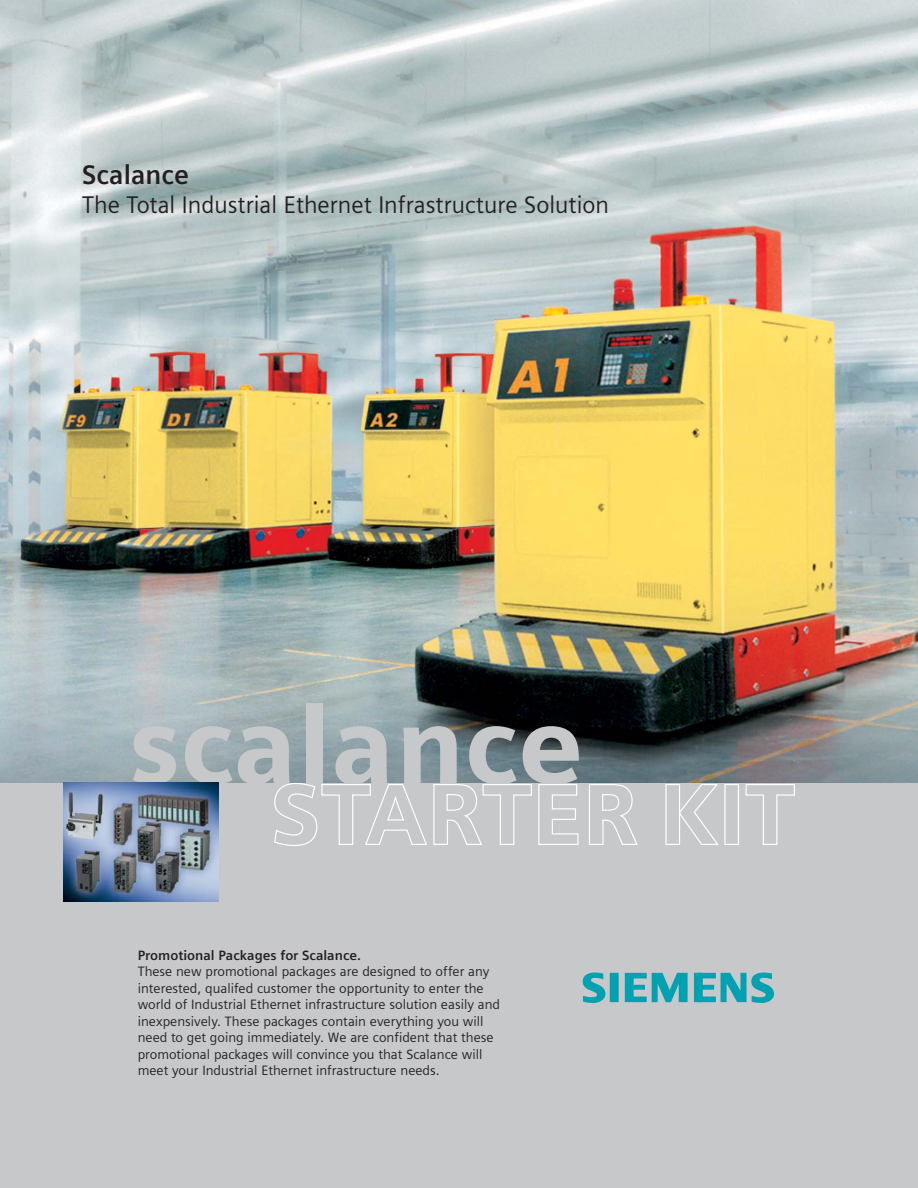
<style>
.page{position:relative;width:918px;height:1188px;background:#fff}
.page>*{position:absolute;margin:0;border:0;box-sizing:border-box;transform-origin:0 0}
.t1{font:108px "TT1621 O00";color:#c6c8ca}
.t2{font:27px "TT161 AO00";color:#231f20}
.t3{font:24px "TT161 DO00";color:#231f20}
.t4{font:13.5px/16.5px "TT161 DO00";color:#231f20}
.t5{font:13.5px "TT161 AO00";color:#231f20}
</style>
<div class="page">
<img style="left:0;top:0;width:918px;height:783px">
<div style="left:0;top:783px;width:918px;height:405px;background:#c6c8ca"></div>
<div style="left:610px;top:973px;width:9px;height:29px;background:#00a2b2"></div>
<svg style="left:625px;top:973px;width:63px;height:29px"></svg>
<div style="left:694px;top:973px;width:9px;height:29px;background:#00a2b2"></div>
<div style="left:698px;top:973px;width:18px;height:5px;background:#00a2b2"></div>
<div style="left:698px;top:997px;width:18px;height:5px;background:#00a2b2"></div>
<div style="left:697px;top:985px;width:17px;height:5px;background:#00a2b2"></div>
<svg style="left:583px;top:973px;width:22px;height:30px"></svg>
<svg style="left:721px;top:973px;width:53px;height:30px"></svg>
<svg style="left:274px;top:782px;width:365px;height:64px"></svg>
<svg style="left:665px;top:784px;width:130px;height:61px"></svg>
<img style="left:63px;top:783px;width:155px;height:119px">
<h2 class="t2" style="left:82px;top:164px;width:108px">Scalance</h2>
<h3 class="t3" style="left:82px;top:195px;width:528px">The Total Industrial Ethernet Infrastructure Solution</h3>
<h1 class="t1" style="left:129px;top:704px;width:456px">scalance</h1>
<p class="t5" style="left:138px;top:950px;width:225px">Promotional Packages for Scalance.</p>
<p class="t4" style="left:138px;top:965px;width:364px">These new promotional packages are designed to offer any interested, qualifed customer the opportunity to enter the world of Industrial Ethernet infrastructure solution easily and inexpensively. These packages contain everything you will need to get going immediately. We are confident that these promotional packages will convince you that Scalance will meet your Industrial Ethernet infrastructure needs.</p>
</div>
